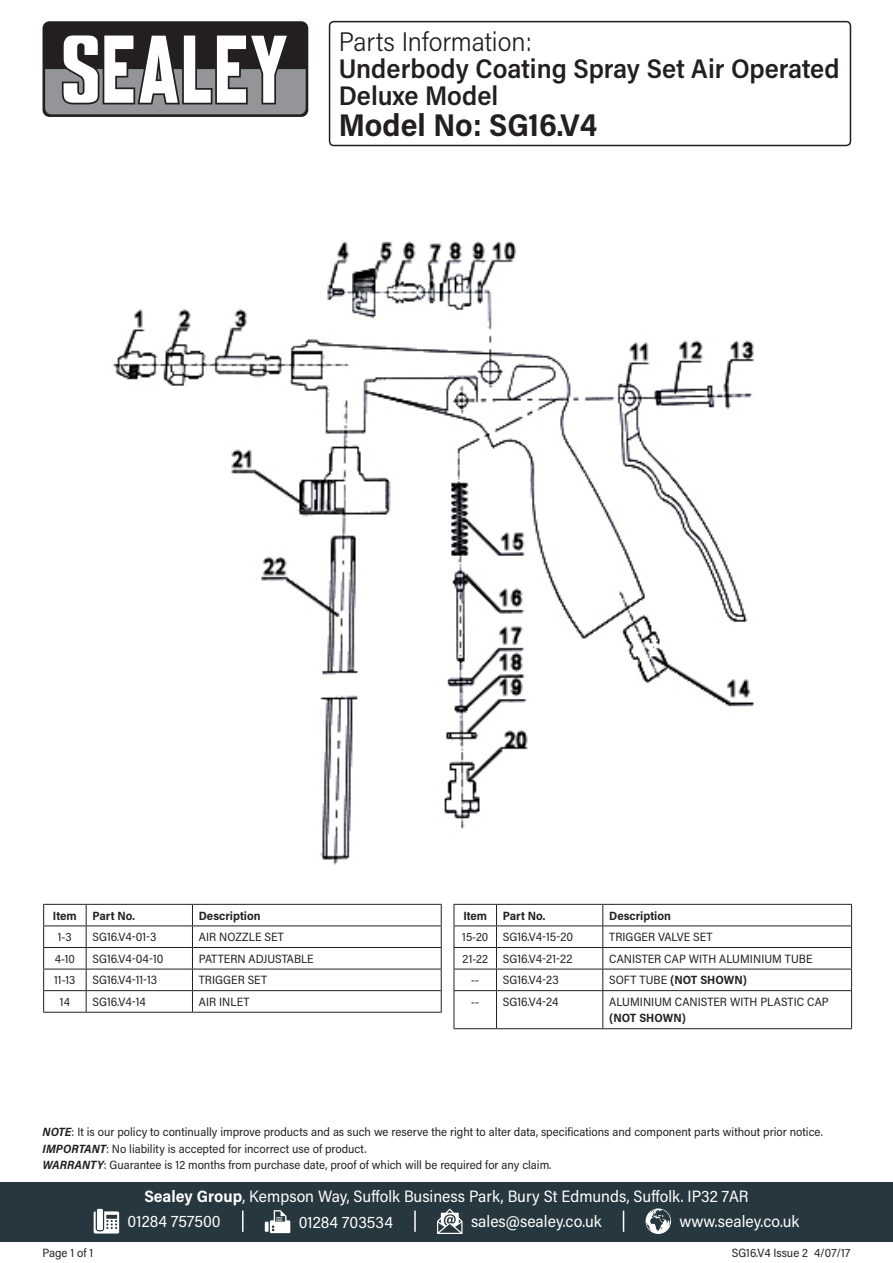
<style>
.page{position:relative;width:893px;height:1263px;background:#fff}
.page>*{position:absolute;margin:0;border:0;box-sizing:border-box;transform-origin:0 0}
.Model_Number{font:700 31.5px "Acumin Pro Semi Cond";color:#231f20}
.Product_Description{font:600 27px/27px "Acumin Pro Semi Cond";color:#231f20}
.Parts_Information{font:300 27px "Acumin Pro Semi Cond";color:#231f20}
.Address{font:16.5px "Acumin Pro Semi Cond";color:#fff}
.Contact_Info{font:16.5px "Acumin Pro Semi Cond";letter-spacing:.005em;color:#fff}
.Disclaimer{font:12px "Acumin Pro Semi Cond";color:#231f20}
.Table_Body{font:12px/16.5px "Acumin Pro Semi Cond";letter-spacing:.005em;color:#231f20}
.Part_No__Body{font:12px "Acumin Pro Semi Cond";color:#231f20}
.Part_Description_HDR{font:700 12px "Acumin Pro Semi Cond";color:#231f20}
.Document_Info{font:12px "Acumin Pro Semi Cond";color:#231f20}
.Item_Body{font:12px "Acumin Pro Semi Cond";letter-spacing:.005em;color:#231f20}
.Table_Body-2{font:700 12px "Acumin Pro Semi Cond";color:#231f20}
.Item_HDR{font:700 12px "Acumin Pro Semi Cond";letter-spacing:-.005em;color:#231f20}
.s1{font-weight:400}
.s2{font-weight:700}
.s3{font-weight:700;font-style:italic}
</style>
<div class="page">
<div style="left:43px;top:21px;width:265px;height:96px;background:#231f20;border-radius:7px"></div>
<svg style="left:45px;top:35px;width:261px;height:79px"></svg>
<div style="left:0;top:1182px;width:893px;height:60px;background:#27373f"></div>
<svg style="left:94px;top:1211px;width:25px;height:22px"></svg>
<div style="left:97px;top:1209px;width:6px;height:21px;background:#fff"></div>
<svg style="left:265px;top:1222px;width:4px;height:10px"></svg>
<svg style="left:270px;top:1210px;width:20px;height:23px"></svg>
<svg style="left:437px;top:1208px;width:25px;height:26px"></svg>
<svg style="left:645px;top:1208px;width:26px;height:26px"></svg>
<hr style="left:242px;top:1210px;width:2px;height:22px;background:#fff">
<svg style="left:623px;top:1210px;width:1px;height:22px"></svg>
<hr style="left:414px;top:1210px;width:2px;height:22px;background:#fff">
<div style="left:329px;top:21px;width:522px;height:125px;border:2px solid #231f20;border-radius:4px"></div>
<hr style="left:43px;top:904px;width:43px;height:1px;background:#231f20">
<hr style="left:86px;top:904px;width:106px;height:1px;background:#231f20">
<hr style="left:192px;top:904px;width:250px;height:1px;background:#231f20">
<hr style="left:43px;top:925px;width:43px;height:1px;background:#231f20">
<hr style="left:86px;top:925px;width:106px;height:1px;background:#231f20">
<hr style="left:192px;top:925px;width:250px;height:1px;background:#231f20">
<hr style="left:43px;top:947px;width:43px;height:1px;background:#231f20">
<hr style="left:86px;top:947px;width:106px;height:1px;background:#231f20">
<hr style="left:192px;top:947px;width:250px;height:1px;background:#231f20">
<hr style="left:43px;top:969px;width:43px;height:1px;background:#231f20">
<hr style="left:86px;top:969px;width:106px;height:1px;background:#231f20">
<hr style="left:192px;top:969px;width:250px;height:1px;background:#231f20">
<hr style="left:43px;top:990px;width:43px;height:1px;background:#231f20">
<svg style="left:43px;top:905px;width:1px;height:107px"></svg>
<hr style="left:86px;top:990px;width:106px;height:1px;background:#231f20">
<svg style="left:86px;top:905px;width:1px;height:107px"></svg>
<hr style="left:192px;top:990px;width:250px;height:1px;background:#231f20">
<svg style="left:192px;top:905px;width:1px;height:107px"></svg>
<svg style="left:441px;top:905px;width:1px;height:107px"></svg>
<hr style="left:43px;top:1012px;width:43px;height:1px;background:#231f20">
<hr style="left:86px;top:1012px;width:106px;height:1px;background:#231f20">
<hr style="left:192px;top:1012px;width:250px;height:1px;background:#231f20">
<hr style="left:454px;top:904px;width:42px;height:1px;background:#231f20">
<hr style="left:496px;top:904px;width:107px;height:1px;background:#231f20">
<hr style="left:603px;top:904px;width:249px;height:1px;background:#231f20">
<hr style="left:454px;top:925px;width:42px;height:1px;background:#231f20">
<hr style="left:496px;top:925px;width:107px;height:1px;background:#231f20">
<hr style="left:603px;top:925px;width:249px;height:1px;background:#231f20">
<hr style="left:454px;top:947px;width:42px;height:1px;background:#231f20">
<hr style="left:496px;top:947px;width:107px;height:1px;background:#231f20">
<hr style="left:603px;top:947px;width:249px;height:1px;background:#231f20">
<hr style="left:454px;top:969px;width:42px;height:1px;background:#231f20">
<svg style="left:454px;top:905px;width:1px;height:85px"></svg>
<hr style="left:496px;top:969px;width:107px;height:1px;background:#231f20">
<svg style="left:496px;top:905px;width:1px;height:85px"></svg>
<hr style="left:603px;top:969px;width:249px;height:1px;background:#231f20">
<svg style="left:602px;top:905px;width:1px;height:85px"></svg>
<svg style="left:851px;top:905px;width:1px;height:85px"></svg>
<hr style="left:454px;top:990px;width:42px;height:1px;background:#231f20">
<hr style="left:454px;top:991px;width:1px;height:37px;background:#231f20">
<hr style="left:496px;top:990px;width:107px;height:1px;background:#231f20">
<hr style="left:496px;top:991px;width:1px;height:37px;background:#231f20">
<hr style="left:603px;top:990px;width:249px;height:1px;background:#231f20">
<hr style="left:602px;top:991px;width:1px;height:37px;background:#231f20">
<hr style="left:851px;top:991px;width:1px;height:37px;background:#231f20">
<hr style="left:454px;top:1028px;width:42px;height:1px;background:#231f20">
<hr style="left:496px;top:1028px;width:107px;height:1px;background:#231f20">
<hr style="left:603px;top:1028px;width:249px;height:1px;background:#231f20">
<img style="left:112px;top:241px;width:642px;height:624px">
<p class="Parts_Information" style="left:339px;top:23px;width:195px">Parts Information:</p>
<p class="Product_Description" style="left:339px;top:54px;width:502px">Underbody Coating Spray Set Air Operated<br>Deluxe Model</p>
<p class="Model_Number" style="left:339px;top:103px;width:260px">Model No: SG16.V4</p>
<p class="Item_HDR" style="left:53px;top:907px;width:25px">Item</p>
<p class="Part_Description_HDR" style="left:93px;top:907px;width:44px">Part No.</p>
<p class="Part_Description_HDR" style="left:199px;top:907px;width:63px">Description</p>
<p class="Item_Body" style="left:58px;top:928px;width:15px">1-3</p>
<p class="Part_No__Body" style="left:93px;top:928px;width:65px">SG16.V4-01-3</p>
<p class="Table_Body" style="left:199px;top:928px;width:87px">AIR NOZZLE SET</p>
<p class="Item_Body" style="left:55px;top:950px;width:22px">4-10</p>
<p class="Part_No__Body" style="left:93px;top:950px;width:72px">SG16.V4-04-10</p>
<p class="Table_Body" style="left:199px;top:950px;width:116px">PATTERN ADJUSTABLE</p>
<p class="Item_Body" style="left:54px;top:972px;width:23px">11-13</p>
<p class="Part_No__Body" style="left:93px;top:972px;width:66px">SG16.V4-11-13</p>
<p class="Table_Body" style="left:199px;top:971px;width:70px">TRIGGER SET</p>
<p class="Item_Body" style="left:60px;top:993px;width:11px">14</p>
<p class="Part_No__Body" style="left:93px;top:993px;width:55px">SG16.V4-14</p>
<p class="Table_Body" style="left:199px;top:993px;width:52px">AIR INLET</p>
<p class="Item_HDR" style="left:463px;top:907px;width:25px">Item</p>
<p class="Part_Description_HDR" style="left:503px;top:907px;width:44px">Part No.</p>
<p class="Part_Description_HDR" style="left:609px;top:907px;width:63px">Description</p>
<p class="Item_Body" style="left:462px;top:928px;width:28px">15-20</p>
<p class="Part_No__Body" style="left:503px;top:928px;width:72px">SG16.V4-15-20</p>
<p class="Table_Body" style="left:609px;top:928px;width:105px">TRIGGER VALVE SET</p>
<p class="Item_Body" style="left:463px;top:950px;width:27px">21-22</p>
<p class="Part_No__Body" style="left:503px;top:950px;width:71px">SG16.V4-21-22</p>
<p class="Table_Body" style="left:609px;top:950px;width:205px">CANISTER CAP WITH ALUMINIUM TUBE</p>
<p class="Item_Body" style="left:471px;top:972px;width:9px">--</p>
<p class="Part_No__Body" style="left:503px;top:972px;width:57px">SG16.V4-23</p>
<p class="Table_Body-2" style="left:609px;top:972px;width:139px"><span class="s1">SOFT TUBE</span> (NOT SHOWN)</p>
<p class="Item_Body" style="left:471px;top:993px;width:9px">--</p>
<p class="Part_No__Body" style="left:503px;top:993px;width:57px">SG16.V4-24</p>
<p class="Table_Body" style="left:609px;top:993px;width:221px">ALUMINIUM CANISTER WITH PLASTIC CAP <span class="s2">(NOT SHOWN)</span></p>
<p class="Disclaimer" style="left:43px;top:1124px;width:782px"><span class="s3">NOTE</span>: It is our policy to continually improve products and as such we reserve the right to alter data, specifications and component parts without prior notice.</p>
<p class="Disclaimer" style="left:43px;top:1140px;width:326px"><span class="s3">IMPORTANT</span>: No liability is accepted for incorrect use of product.</p>
<p class="Disclaimer" style="left:43px;top:1157px;width:510px"><span class="s3">WARRANTY</span>: Guarantee is 12 months from purchase date, proof of which will be required for any claim.</p>
<p class="Document_Info" style="left:43px;top:1244px;width:52px">Page 1 of 1</p>
<p class="Address" style="left:144px;top:1185px;width:606px"><span class="s2">Sealey Group</span>, Kempson Way, Suffolk Business Park, Bury St Edmunds, Suffolk. IP32 7AR</p>
<p class="Contact_Info" style="left:128px;top:1210px;width:95px">01284 757500</p>
<p class="Contact_Info" style="left:299px;top:1210px;width:96px">01284 703534</p>
<p class="Contact_Info" style="left:471px;top:1210px;width:132px">sales@sealey.co.uk</p>
<p class="Contact_Info" style="left:680px;top:1210px;width:121px">www.sealey.co.uk</p>
<p class="Document_Info" style="left:732px;top:1244px;width:120px">SG16.V4 Issue 2 4/07/17</p>
</div>
